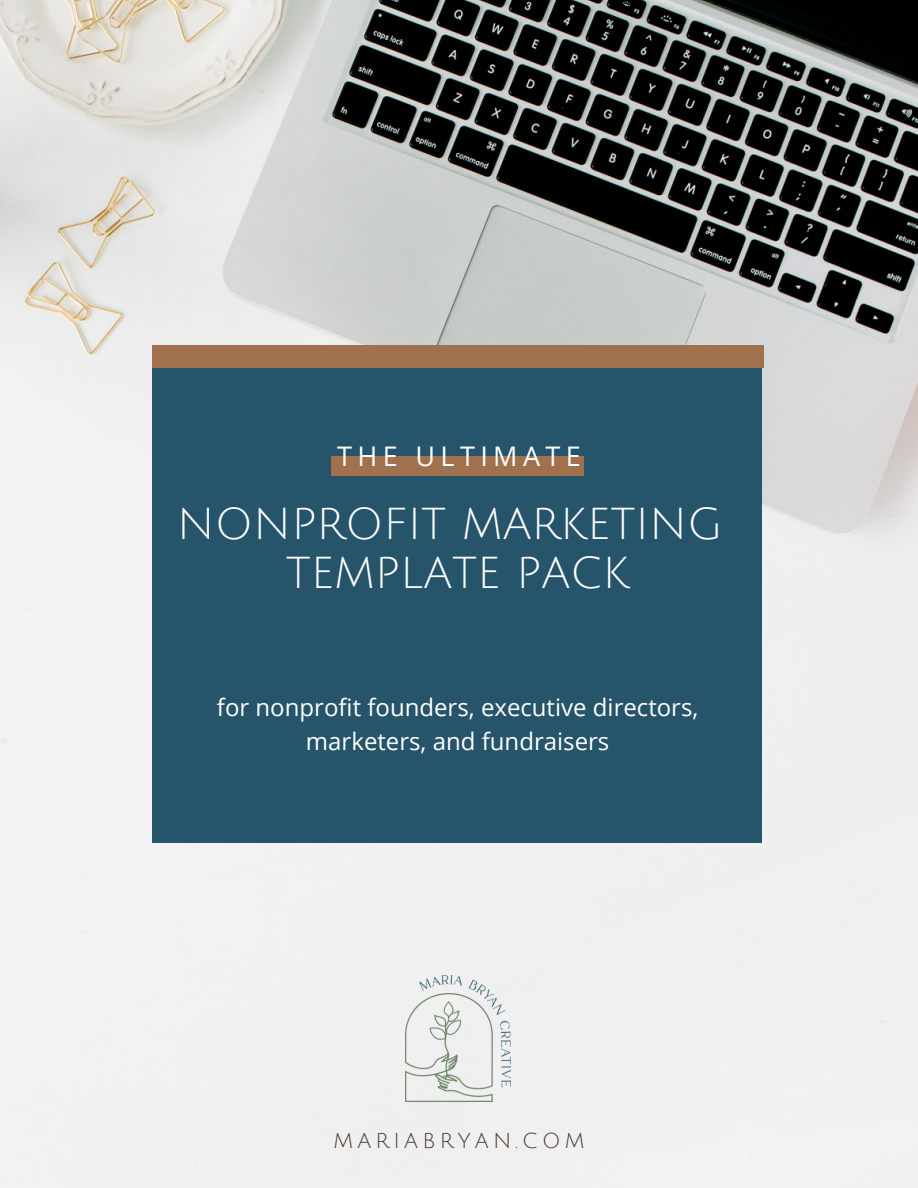
<style>
.page{position:relative;width:918px;height:1188px;background:#fff}
.page>*{position:absolute;margin:0;border:0;box-sizing:border-box;transform-origin:0 0}
.t1{font:43.5px/48.3px "Julius Sans One";color:#fff;text-align:center}
.t2{font:27px "Open Sans";letter-spacing:.2em;color:#fff}
.t3{font:24px/33.8px "Open Sans";color:#fff;text-align:center}
.t4{font:21px "Julius Sans One";letter-spacing:.2em;color:#4d342d}
</style>
<div class="page">
<img style="left:0;top:0;width:918px;height:1188px">
<div style="left:152px;top:345px;width:609px;height:497px;background:#25546b"></div>
<div style="left:332px;top:456px;width:252px;height:20px;background:#a1714d"></div>
<div style="left:152px;top:345px;width:611px;height:23px;background:#a1714d"></div>
<img style="left:405px;top:976px;width:105px;height:126px">
<p class="t2" style="left:337px;top:438px;width:245px">THE ULTIMATE</p>
<h1 class="t1" style="left:177px;top:502px;width:548px">NONPROFIT MARKETING<br>TEMPLATE PACK</h1>
<p class="t3" style="left:217px;top:690px;width:483px">for nonprofit founders, executive directors, marketers, and fundraisers</p>
<p class="t4" style="left:333px;top:1130px;width:253px">MARIABRYAN.COM</p>
</div>
